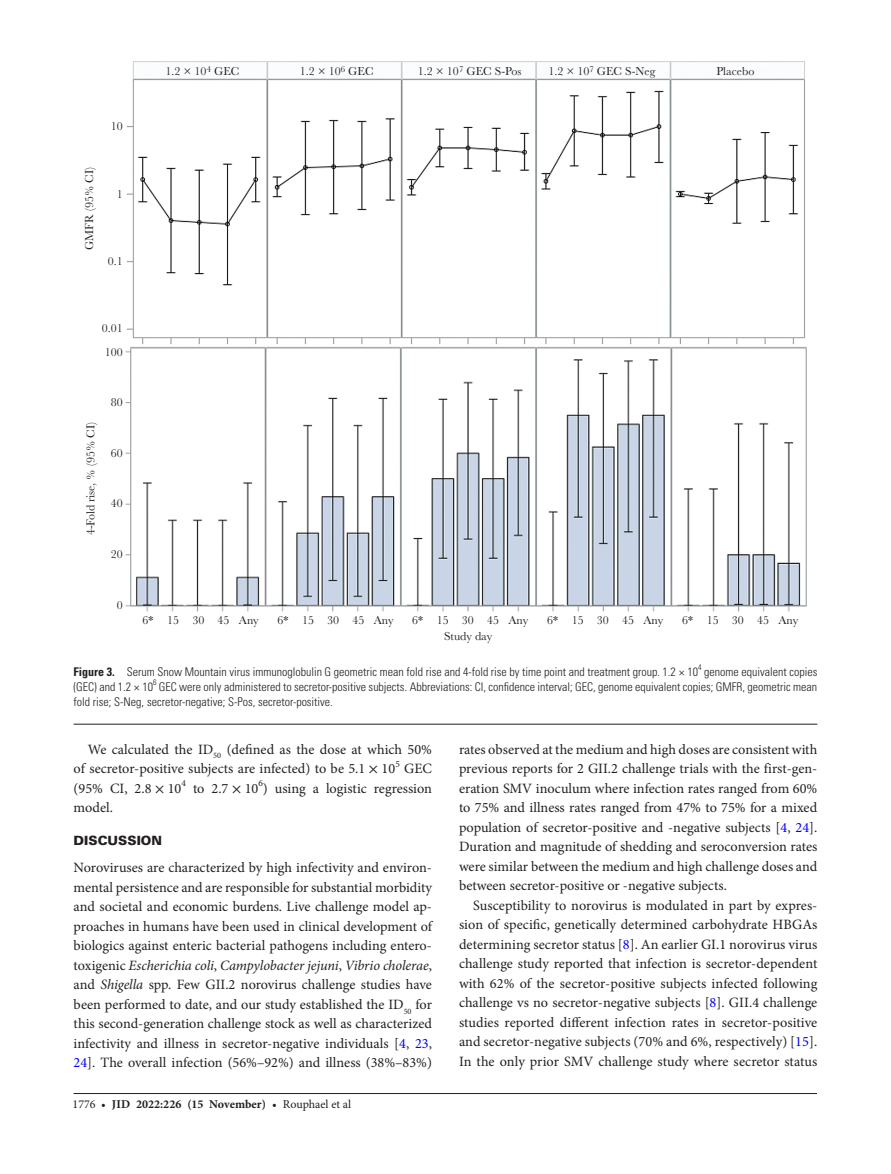
<style>
.page{position:relative;width:891px;height:1174px;background:#fff}
.page>*{position:absolute;margin:0;border:0;box-sizing:border-box;transform-origin:0 0}
.Text{font:14.25px/19.5px "Minion Pro";color:#231f20;text-align:justify}
.TextInd{font:14.25px/19.5px "Minion Pro";color:#231f20;text-align:justify}
.HeadA{font:900 12.75px "Univers LT Std";color:#231f20}
.TableHeader{font:300 condensed 12px/15px "Univers LT Std";color:#231f20}
.t1{font:12px/23.4px "Baskerville MT Std";color:#231f20}
.t2{font:700 12px "Minion Pro";color:#231f20}
.TableHeader-2{font:300 condensed 7.95px "Univers LT Std";color:#231f20}
.s1{font-weight:700}
.s2{font-family:"STIX General"}
.s3{font-style:italic}
.s4{color:#00f}
.s5{font-weight:400}
</style>
<div class="page">
<hr style="left:74px;top:1093px;width:743px;height:1px;background:#231f20">
<img style="left:125px;top:61px;width:682px;height:551px">
<hr style="left:74px;top:724px;width:743px;height:1px;background:#231f20">
<p class="t1" style="left:111px;top:115px;width:13px">10</p>
<p class="t1" style="left:78px;top:250px;width:84px;rotate:-90deg">GMFR (95% CI)</p>
<p class="t1" style="left:117px;top:182px;width:7px">1</p>
<p class="t1" style="left:108px;top:249px;width:16px">0.1</p>
<p class="t1" style="left:166px;top:59px;width:75px">1.2 × 10<sup>4</sup> GEC</p>
<p class="t1" style="left:300px;top:59px;width:75px">1.2 × 10<sup>6</sup> GEC</p>
<p class="t1" style="left:418px;top:59px;width:105px">1.2 × 10<sup>7</sup> GEC S-Pos</p>
<p class="t1" style="left:548px;top:59px;width:109px">1.2 × 10<sup>7</sup> GEC S-Neg</p>
<p class="t1" style="left:716px;top:59px;width:39px">Placebo</p>
<p class="t1" style="left:102px;top:317px;width:22px">0.01<br>100</p>
<p class="t1" style="left:79px;top:535px;width:115px;rotate:-90deg">4-Fold rise, % (95% CI)</p>
<p class="t1" style="left:111px;top:391px;width:13px">80</p>
<p class="t1" style="left:111px;top:441px;width:13px">60</p>
<p class="t1" style="left:111px;top:492px;width:13px">40</p>
<p class="t1" style="left:111px;top:542px;width:13px">20</p>
<p class="t1" style="left:117px;top:593px;width:7px">0</p>
<p class="t1" style="left:143px;top:608px;width:118px">6* 15 30 45 Any</p>
<p class="t1" style="left:277px;top:608px;width:118px">6* 15 30 45 Any</p>
<p class="t1" style="left:444px;top:611px;width:50px;line-height:16.5px;text-indent:-32px">6* 15 30<br>Study day</p>
<p class="t1" style="left:487px;top:608px;width:43px">45 Any</p>
<p class="t1" style="left:547px;top:608px;width:118px">6* 15 30 45 Any</p>
<p class="t1" style="left:682px;top:608px;width:118px">6* 15 30 45 Any</p>
<p class="TableHeader" style="left:74px;top:664px;width:626px"><span class="s1">Figure 3.</span> Serum Snow Mountain virus immunoglobulin G geometric mean fold rise and 4-fold rise by time point and treatment group. 1.2 × 10</p>
<p class="TableHeader-2" style="left:698px;top:663px;width:5px">4</p>
<p class="TableHeader" style="left:704px;top:664px;width:115px">genome equivalent copies</p>
<p class="TableHeader" style="left:74px;top:679px;width:81px">(GEC) and 1.2 × 10</p>
<p class="TableHeader-2" style="left:153px;top:678px;width:5px">6</p>
<p class="TableHeader" style="left:74px;top:679px;width:745px;text-indent:85px">GEC were only administered to secretor-positive subjects. Abbreviations: CI, confidence interval; GEC, genome equivalent copies; GMFR, geometric mean fold rise; S-Neg, secretor-negative; S-Pos, secretor-positive.</p>
<p class="TextInd" style="left:74px;top:739px;width:360px;text-indent:14px">We calculated the ID<sub>50</sub> (defined as the dose at which 50% of secretor-positive subjects are infected) to be 5.1 <span class="s2">×</span> 10<sup>5</sup> GEC (95% CI, 2.8 <span class="s2">×</span> 10<sup>4</sup> to 2.7 <span class="s2">×</span> 10<sup>6</sup>) using a logistic regression model.</p>
<p class="HeadA" style="left:74px;top:833px;width:90px">DISCUSSION</p>
<p class="Text" style="left:74px;top:858px;width:360px">Noroviruses are characterized by high infectivity and environ&shy;mental persistence and are responsible for substantial morbidity and societal and economic burdens. Live challenge model ap&shy;proaches in humans have been used in clinical development of biologics against enteric bacterial pathogens including entero&shy;toxigenic <span class="s3">Escherichia coli</span>, <span class="s3">Campylobacter jejuni</span>, <span class="s3">Vibrio cholerae</span>, and <span class="s3">Shigella</span> spp. Few GII.2 norovirus challenge studies have been performed to date, and our study established the ID<sub>50</sub> for this second-generation challenge stock as well as characterized infectivity and illness in secretor-negative individuals [<span class="s4">4</span>, <span class="s4">23</span>, <span class="s4">24</span>]. The overall infection (56%–92%) and illness (38%–83%)</p>
<p class="t2" style="left:73px;top:1095px;width:280px"><span class="s5">1776 •</span> JID 2022:226 (15 November) <span class="s5">• Rouphael et al</span></p>
<p class="Text" style="left:459px;top:739px;width:360px">rates observed at the medium and high doses are consistent with previous reports for 2 GII.2 challenge trials with the first-gen&shy;eration SMV inoculum where infection rates ranged from 60% to 75% and illness rates ranged from 47% to 75% for a mixed population of secretor-positive and -negative subjects [<span class="s4">4</span>, <span class="s4">24</span>].<br>Duration and magnitude of shedding and seroconversion rates were similar between the medium and high challenge doses and between secretor-positive or -negative subjects.</p>
<p class="TextInd" style="left:459px;top:895px;width:360px;text-indent:14px">Susceptibility to norovirus is modulated in part by expres&shy;sion of specific, genetically determined carbohydrate HBGAs determining secretor status [<span class="s4">8</span>]. An earlier GI.1 norovirus virus challenge study reported that infection is secretor-dependent with 62% of the secretor-positive subjects infected following challenge vs no secretor-negative subjects [<span class="s4">8</span>]. GII.4 challenge studies reported different infection rates in secretor-positive and secretor-negative subjects (70% and 6%, respectively) [<span class="s4">15</span>].<br>In the only prior SMV challenge study where secretor status</p>
</div>
